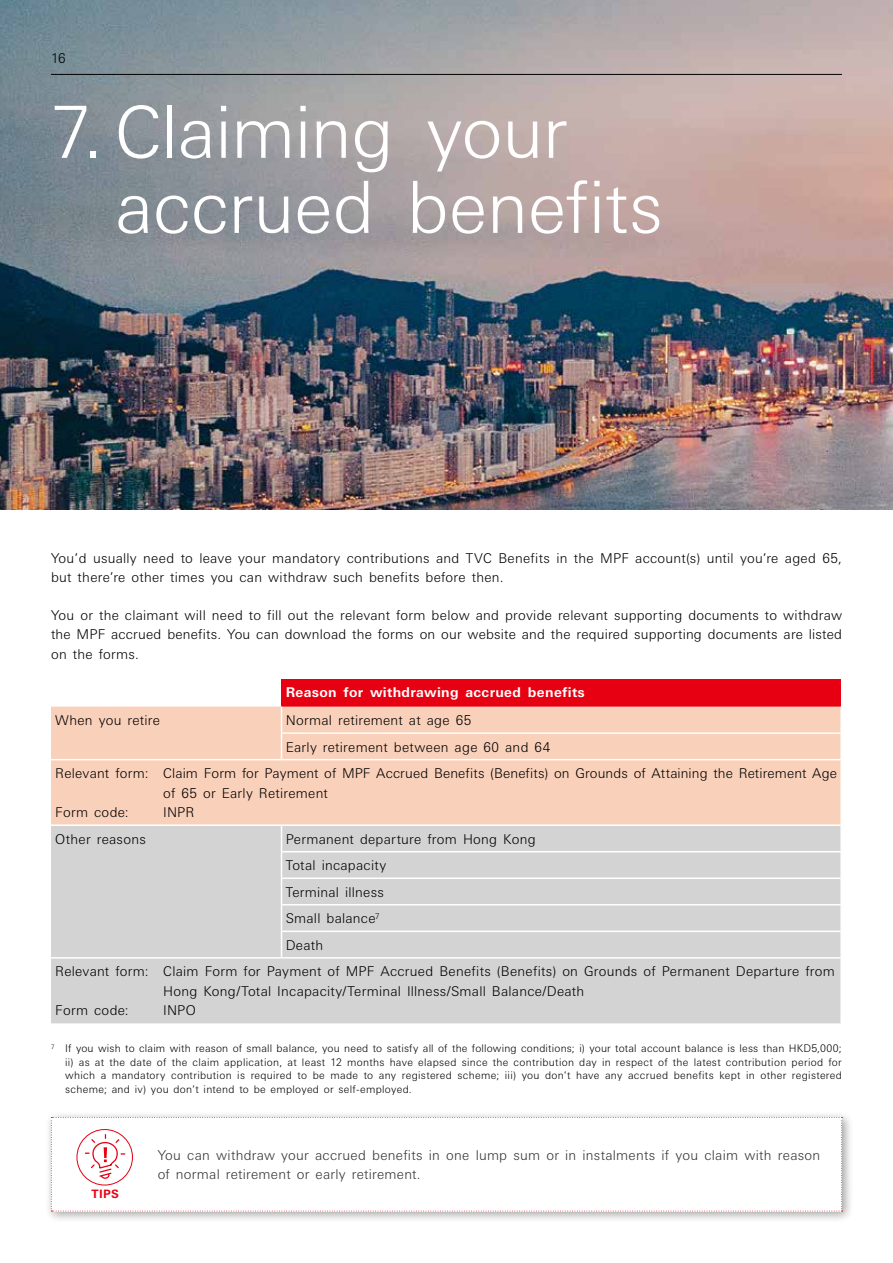
<style>
.page{position:relative;width:893px;height:1263px;background:#fff}
.page>*{position:absolute;margin:0;border:0;box-sizing:border-box;transform-origin:0 0}
.t1{font:300 72px/75px "Univers Nextfor HSBC";letter-spacing:-.005em;color:#fff}
.t2{font:300 13.5px/19.5px "Univers Nextfor HSBC";letter-spacing:.02em;color:#000}
.t3{font:700 13.5px "Univers Nextfor HSBC";letter-spacing:.025em;color:#fff}
.t4{font:700 11.55px "Univers Nextfor HSBC";color:#e60012}
.t5{font:300 10.5px/13.5px "Univers Nextfor HSBC";letter-spacing:.03em;color:#000;text-align:justify}
</style>
<div class="page">
<img style="left:0;top:0;width:893px;height:509px">
<div style="left:45px;top:1111px;width:809px;height:113px;background:#000;opacity:.45"></div>
<svg style="left:51px;top:1117px;width:792px;height:95px"></svg>
<div style="left:77px;top:1129px;width:56px;height:56px;border:1px solid #e60012;border-radius:50%"></div>
<div style="left:281px;top:679px;width:560px;height:28px;background:#e60012"></div>
<div style="left:51px;top:707px;width:789px;height:117px;background:#f9d0ba"></div>
<div style="left:51px;top:826px;width:789px;height:197px;background:#d3d3d4"></div>
<hr style="left:281px;top:732px;width:561px;height:2px;background:#fff">
<svg style="left:281px;top:707px;width:1px;height:52px"></svg>
<hr style="left:51px;top:759px;width:230px;height:1px;background:#fff">
<hr style="left:281px;top:759px;width:561px;height:1px;background:#fff">
<hr style="left:281px;top:851px;width:561px;height:1px;background:#fff">
<hr style="left:281px;top:877px;width:561px;height:2px;background:#fff">
<hr style="left:281px;top:904px;width:561px;height:1px;background:#fff">
<hr style="left:281px;top:930px;width:561px;height:2px;background:#fff">
<svg style="left:281px;top:826px;width:1px;height:131px"></svg>
<hr style="left:51px;top:957px;width:230px;height:1px;background:#fff">
<hr style="left:281px;top:957px;width:561px;height:1px;background:#fff">
<hr style="left:51px;top:74px;width:791px;height:1px;background:#000">
<p class="t2" style="left:51px;top:48px;width:16px">16</p>
<h1 class="t1" style="left:115px;top:90px;width:550px;text-indent:-64px">7. Claiming your accrued benefits</h1>
<p class="t2" style="left:51px;top:547px;width:792px">You’d usually need to leave your mandatory contributions and TVC Benefits in the MPF account(s) until you’re aged 65, but there’re other times you can withdraw such benefits before then.</p>
<p class="t2" style="left:51px;top:604px;width:793px;text-align:justify">You or the claimant will need to fill out the relevant form below and provide relevant supporting documents to withdraw the MPF accrued benefits. You can download the forms on our website and the required supporting documents are listed on the forms.</p>
<p class="t3" style="left:286px;top:683px;width:301px">Reason for withdrawing accrued benefits</p>
<p class="t2" style="left:55px;top:709px;width:106px">When you retire</p>
<p class="t2" style="left:286px;top:709px;width:187px">Normal retirement at age 65</p>
<p class="t2" style="left:286px;top:736px;width:266px">Early retirement between age 60 and 64</p>
<p class="t2" style="left:55px;top:763px;width:783px">Relevant form: Claim Form for Payment of MPF Accrued Benefits (Benefits) on Grounds of Attaining the Retirement Age</p>
<p class="t2" style="left:163px;top:782px;width:166px">of 65 or Early Retirement</p>
<p class="t2" style="left:55px;top:802px;width:75px">Form code:</p>
<p class="t2" style="left:163px;top:802px;width:33px">INPR</p>
<p class="t2" style="left:55px;top:828px;width:92px">Other reasons</p>
<p class="t2" style="left:286px;top:828px;width:251px">Permanent departure from Hong Kong</p>
<p class="t2" style="left:286px;top:855px;width:102px">Total incapacity</p>
<p class="t2" style="left:286px;top:881px;width:100px">Terminal illness</p>
<p class="t2" style="left:286px;top:908px;width:95px">Small balance<sup>7</sup></p>
<p class="t2" style="left:286px;top:934px;width:39px">Death</p>
<p class="t2" style="left:55px;top:961px;width:781px">Relevant form: Claim Form for Payment of MPF Accrued Benefits (Benefits) on Grounds of Permanent Departure from</p>
<p class="t2" style="left:163px;top:980px;width:422px">Hong Kong/Total Incapacity/Terminal Illness/Small Balance/Death</p>
<p class="t2" style="left:55px;top:1000px;width:75px">Form code:</p>
<p class="t2" style="left:163px;top:1000px;width:34px">INPO</p>
<p class="t5" style="left:65px;top:1041px;width:778px;text-indent:-14px"><sup>7</sup> If you wish to claim with reason of small balance, you need to satisfy all of the following conditions; i) your total account balance is less than HKD5,000; ii) as at the date of the claim application, at least 12 months have elapsed since the contribution day in respect of the latest contribution period for which a mandatory contribution is required to be made to any registered scheme; iii) you don’t have any accrued benefits kept in other registered scheme; and iv) you don’t intend to be employed or self-employed.</p>
<p class="t4" style="left:92px;top:1185px;width:29px">TIPS</p>
<p class="t2" style="left:158px;top:1144px;width:664px">You can withdraw your accrued benefits in one lump sum or in instalments if you claim with reason of normal retirement or early retirement.</p>
</div>
